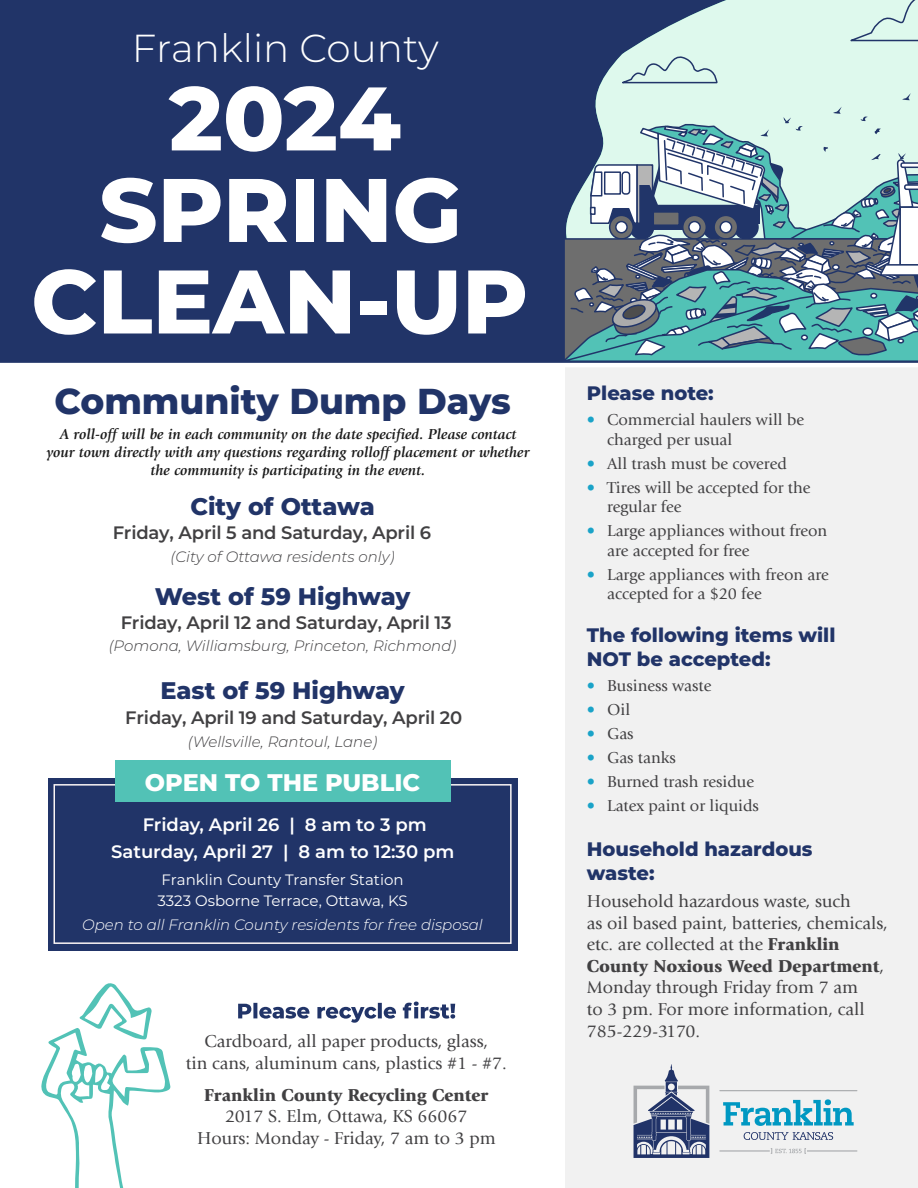
<style>
.page{position:relative;width:918px;height:1188px;background:#fff}
.page>*{position:absolute;margin:0;border:0;box-sizing:border-box;transform-origin:0 0}
.t1{font:800 90px/91.5px "Montserrat";color:#fff;text-align:center}
.t2{font:300 39px "Montserrat";color:#fff}
.t3{font:800 36px "Montserrat";color:#213468}
.t4{font:800 24px "Montserrat";color:#213468}
.t5{font:800 24px "Montserrat";color:#fff}
.t6{font:800 19.5px/23.4px "Montserrat";color:#213468}
.t7{font:18px/21.6px "Giovanni";color:#414042;text-align:center}
.t8{font:600 18px "Montserrat";letter-spacing:-.01em;color:#414042}
.t9{font:600 18px/27px "Montserrat";color:#fff;text-align:center}
.t10{font:900 18px "Giovanni";color:#414042}
.t11{font:16.5px/19.5px "Giovanni";color:#414042}
.t12{font:italic 700 15px/18px "Giovanni";color:rgb(0 0 0/.9);text-align:center}
.t13{font:italic 300 15px "Montserrat";color:#414042}
.t14{font:15px/21px "Montserrat";color:#fff}
.t15{font:italic 300 15px "Montserrat";color:#fff}
.s1{color:#1aa3c8}
.s2{font-weight:900}
</style>
<div class="page">
<div style="left:48px;top:778px;width:469px;height:172px;background:#213468"></div>
<div style="left:0;top:0;width:918px;height:365px;background:#213468"></div>
<svg style="left:238px;top:1002px;width:217px;height:21px"></svg>
<div style="left:565px;top:365px;width:353px;height:823px;background:#f1f1f1"></div>
<hr style="left:0;top:363px;width:918px;height:4px;background:#fff">
<svg style="left:744px;top:1132px;width:89px;height:8px"></svg>
<svg style="left:723px;top:1099px;width:131px;height:27px"></svg>
<svg style="left:719px;top:1148px;width:138px;height:6px"></svg>
<hr style="left:719px;top:1090px;width:138px;height:1px;background:#a7a9ac">
<svg style="left:634px;top:1064px;width:75px;height:94px"></svg>
<div style="left:54px;top:784px;width:458px;height:160px;border:2px solid #faf5f5"></div>
<div style="left:115px;top:761px;width:335px;height:41px;background:#52c2b6"></div>
<svg style="left:41px;top:983px;width:130px;height:205px"></svg>
<svg style="left:595px;top:0;width:323px;height:107px;fill:#def9ed"></svg>
<svg style="left:615px;top:53px;width:103px;height:31px;background:#c8e2dd"></svg>
<svg style="left:843px;top:0;width:75px;height:42px;background:#d0eae3"></svg>
<svg style="left:902px;top:93px;width:9px;height:7px"></svg>
<svg style="left:552px;top:107px;width:366px;height:256px"></svg>
<h2 class="t2" style="left:132px;top:21px;width:309px">Franklin County</h2>
<h1 class="t1" style="left:31px;top:68px;width:499px">2024<br>SPRING<br>CLEAN-UP</h1>
<h3 class="t3" style="left:54px;top:375px;width:458px">Community Dump Days</h3>
<p class="t12" style="left:47px;top:426px;width:484px">A roll-off will be in each community on the date specified. Please contact your town directly with any questions regarding rolloff placement or whether the community is participating in the event.</p>
<h3 class="t4" style="left:190px;top:489px;width:186px">City of Ottawa</h3>
<p class="t8" style="left:113px;top:520px;width:320px">Friday, April 5 and Saturday, April 6</p>
<p class="t13" style="left:171px;top:546px;width:226px">(City of Ottawa residents only)</p>
<h3 class="t4" style="left:155px;top:579px;width:257px">West of 59 Highway</h3>
<p class="t8" style="left:121px;top:610px;width:332px">Friday, April 12 and Saturday, April 13</p>
<p class="t13" style="left:109px;top:636px;width:349px">(Pomona, Williamsburg, Princeton, Richmond)</p>
<h3 class="t4" style="left:160px;top:672px;width:246px">East of 59 Highway</h3>
<p class="t8" style="left:125px;top:705px;width:339px">Friday, April 19 and Saturday, April 20</p>
<p class="t13" style="left:188px;top:731px;width:191px">(Wellsville, Rantoul, Lane)</p>
<h3 class="t5" style="left:145px;top:765px;width:277px">OPEN TO THE PUBLIC</h3>
<p class="t9" style="left:111px;top:810px;width:345px">Friday, April 26 | 8 am to 3 pm<br>Saturday, April 27 | 8 am to 12:30 pm</p>
<p class="t14" style="left:158px;top:868px;width:252px">Franklin County Transfer Station<br>3323 Osborne Terrace, Ottawa, KS</p>
<p class="t15" style="left:82px;top:914px;width:402px">Open to all Franklin County residents for free disposal</p>
<p class="t7" style="left:186px;top:1030px;width:322px">Cardboard, all paper products, glass,<br>tin cans, aluminum cans, plastics #1 - #7.</p>
<p class="t10" style="left:204px;top:1084px;width:286px">Franklin County Recycling Center</p>
<p class="t7" style="left:197px;top:1106px;width:300px">2017 S. Elm, Ottawa, KS 66067<br>Hours: Monday - Friday, 7 am to 3 pm</p>
<p class="t6" style="left:587px;top:381px;width:128px">Please note:</p>
<p class="t11" style="left:607px;top:410px;width:199px;text-indent:-20px"><span class="s1">•</span> Commercial haulers will be charged per usual</p>
<p class="t11" style="left:587px;top:454px;width:201px"><span class="s1">•</span> All trash must be covered</p>
<p class="t11" style="left:607px;top:478px;width:205px;text-indent:-20px"><span class="s1">•</span> Tires will be accepted for the regular fee</p>
<p class="t11" style="left:607px;top:521px;width:222px;text-indent:-20px"><span class="s1">•</span> Large appliances without freon are accepted for free</p>
<p class="t11" style="left:607px;top:565px;width:223px;text-indent:-20px"><span class="s1">•</span> Large appliances with freon are accepted for a $20 fee</p>
<p class="t6" style="left:587px;top:623px;width:250px">The following items will<br>NOT be accepted:</p>
<p class="t11" style="left:587px;top:676px;width:126px"><span class="s1">•</span> Business waste</p>
<p class="t11" style="left:587px;top:700px;width:45px"><span class="s1">•</span> Oil</p>
<p class="t11" style="left:587px;top:724px;width:48px"><span class="s1">•</span> Gas</p>
<p class="t11" style="left:587px;top:748px;width:91px"><span class="s1">•</span> Gas tanks</p>
<p class="t11" style="left:587px;top:772px;width:169px"><span class="s1">•</span> Burned trash residue</p>
<p class="t11" style="left:587px;top:796px;width:174px"><span class="s1">•</span> Latex paint or liquids</p>
<p class="t6" style="left:587px;top:837px;width:227px">Household hazardous waste:</p>
<p class="t7" style="left:587px;top:891px;width:302px;text-align:left">Household hazardous waste, such<br>as oil based paint, batteries, chemicals, etc. are collected at the <span class="s2">Franklin<br>County Noxious Weed Department</span>,<br>Monday through Friday from 7 am<br>to 3 pm. For more information, call<br>785-229-3170.</p>
</div>
